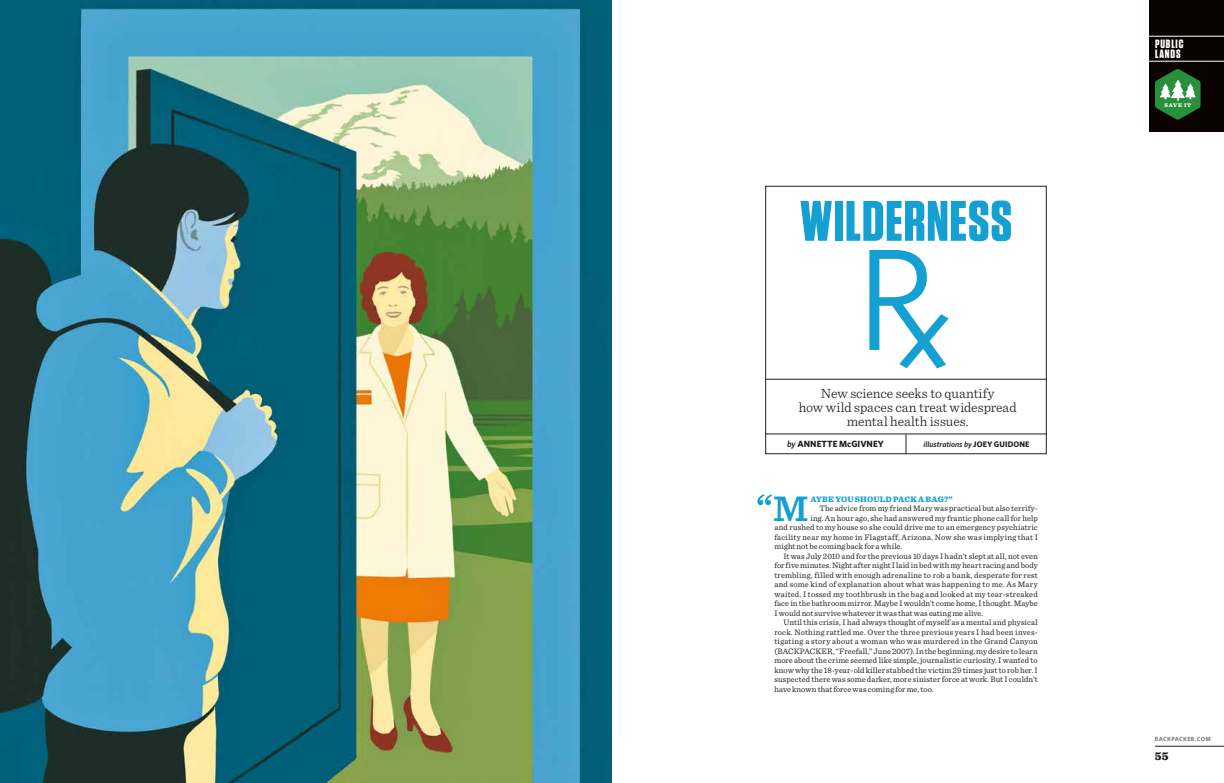
<style>
.page{position:relative;width:1224px;height:783px;background:#fff}
.page>*{position:absolute;margin:0;border:0;box-sizing:border-box;transform-origin:0 0}
.t1{font:700 57px "Tungsten";letter-spacing:.015em;color:#14a0d2}
.t2{font:600 37.1px "Sentinel";color:#14a0d2}
.t3{font:300 14px/14px "Sentinel";letter-spacing:-.005em;color:#231f20;text-align:center}
.t4{font:700 12px/10px "Tungsten";letter-spacing:.07em;color:#fff}
.t5{font:900 12px "Sentinel";color:#231f20}
.t6{font:700 9px "Whitney";letter-spacing:.005em;color:#231f20}
.t7{font:8.2px "Sentinel";letter-spacing:.015em;color:#231f20}
.t8{font:900 8.2px "Sentinel";letter-spacing:.005em;color:#14a0d2}
.t9{font:italic 600 8px "Whitney";letter-spacing:.005em;color:#231f20}
.t10{font:700 6px "Whitney";letter-spacing:.05em;color:#808285}
.t11{font:900 5.5px "Sentinel";letter-spacing:.13em;color:#fff}
.s1{font-weight:600;font-style:italic}
.s2{font-weight:700;font-style:normal}
</style>
<div class="page">
<hr style="left:1155px;top:746px;width:69px;height:1px;background:#231f20">
<div style="left:1149px;top:0;width:75px;height:132px;background:#0a0300"></div>
<hr style="left:1149px;top:61px;width:75px;height:1px;background:#fff">
<hr style="left:1149px;top:36px;width:75px;height:1px;background:#fff">
<svg style="left:1155px;top:69px;width:46px;height:51px"></svg>
<img style="left:0;top:0;width:612px;height:783px">
<hr style="left:765px;top:379px;width:282px;height:1px;background:#231f20">
<hr style="left:765px;top:434px;width:282px;height:1px;background:#231f20">
<div style="left:765px;top:186px;width:282px;height:268px;border:1px solid #231f20"></div>
<svg style="left:906px;top:434px;width:1px;height:20px"></svg>
<svg style="left:757px;top:494px;width:15px;height:11px"></svg>
<svg style="left:869px;top:250px;width:80px;height:119px"></svg>
<h1 class="t1" style="left:800px;top:191px;width:213px">WILDERNESS</h1>
<h3 class="t3" style="left:799px;top:386px;width:220px">New science seeks to quantify<br>how wild spaces can treat widespread mental health issues.</h3>
<p class="t6" style="left:787px;top:438px;width:98px"><span class="s1">by</span> ANNETTE McGIVNEY</p>
<p class="t9" style="left:923px;top:439px;width:107px">illustrations by <span class="s2">JOEY GUIDONE</span></p>
<h2 class="t2" style="left:773px;top:479px;width:37px">M</h2>
<p class="t8" style="left:810px;top:492px;width:144px">AYBE YOU SHOULD PACK A BAG?”</p>
<p class="t7" style="left:819px;top:502px;width:220px">The advice from my friend Mary was practical but also terrify-</p>
<p class="t7" style="left:810px;top:512px;width:229px">ing. An hour ago, she had answered my frantic phone call for help</p>
<p class="t7" style="left:774px;top:521px;width:265px">and rushed to my house so she could drive me to an emergency psychiatric</p>
<p class="t7" style="left:774px;top:531px;width:265px">facility near my home in Flagstaff, Arizona. Now she was implying that I</p>
<p class="t7" style="left:774px;top:540px;width:129px">might not be coming back for a while.</p>
<p class="t7" style="left:783px;top:550px;width:256px">It was July 2010 and for the previous 10 days I hadn’t slept at all, not even</p>
<p class="t7" style="left:774px;top:559px;width:265px">for five minutes. Night after night I laid in bed with my heart racing and body</p>
<p class="t7" style="left:774px;top:569px;width:265px">trembling, filled with enough adrenaline to rob a bank, desperate for rest</p>
<p class="t7" style="left:774px;top:578px;width:265px">and some kind of explanation about what was happening to me. As Mary</p>
<p class="t7" style="left:774px;top:588px;width:265px">waited, I tossed my toothbrush in the bag and looked at my tear-streaked</p>
<p class="t7" style="left:774px;top:597px;width:265px">face in the bathroom mirror. Maybe I wouldn’t come home, I thought. Maybe</p>
<p class="t7" style="left:774px;top:607px;width:210px">I would not survive whatever it was that was eating me alive.</p>
<p class="t7" style="left:783px;top:616px;width:256px">Until this crisis, I had always thought of myself as a mental and physical</p>
<p class="t7" style="left:774px;top:626px;width:265px">rock. Nothing rattled me. Over the three previous years I had been inves-</p>
<p class="t7" style="left:774px;top:635px;width:265px">tigating a story about a woman who was murdered in the Grand Canyon</p>
<p class="t7" style="left:774px;top:645px;width:265px">(BACKPACKER, “Freefall,” June 2007). In the beginning, my desire to learn</p>
<p class="t7" style="left:774px;top:654px;width:265px">more about the crime seemed like simple, journalistic curiosity. I wanted to</p>
<p class="t7" style="left:774px;top:664px;width:265px">know why the 18-year-old killer stabbed the victim 29 times just to rob her. I</p>
<p class="t7" style="left:774px;top:673px;width:265px">suspected there was some darker, more sinister force at work. But I couldn’t</p>
<p class="t7" style="left:774px;top:683px;width:161px">have known that force was coming for me, too.</p>
<h3 class="t4" style="left:1155px;top:39px;width:30px">PUBLIC<br>LANDS</h3>
<p class="t11" style="left:1165px;top:101px;width:28px">SAVE IT</p>
<p class="t10" style="left:1155px;top:735px;width:57px">BACKPACKER.COM</p>
<h3 class="t5" style="left:1155px;top:746px;width:15px">55</h3>
</div>
